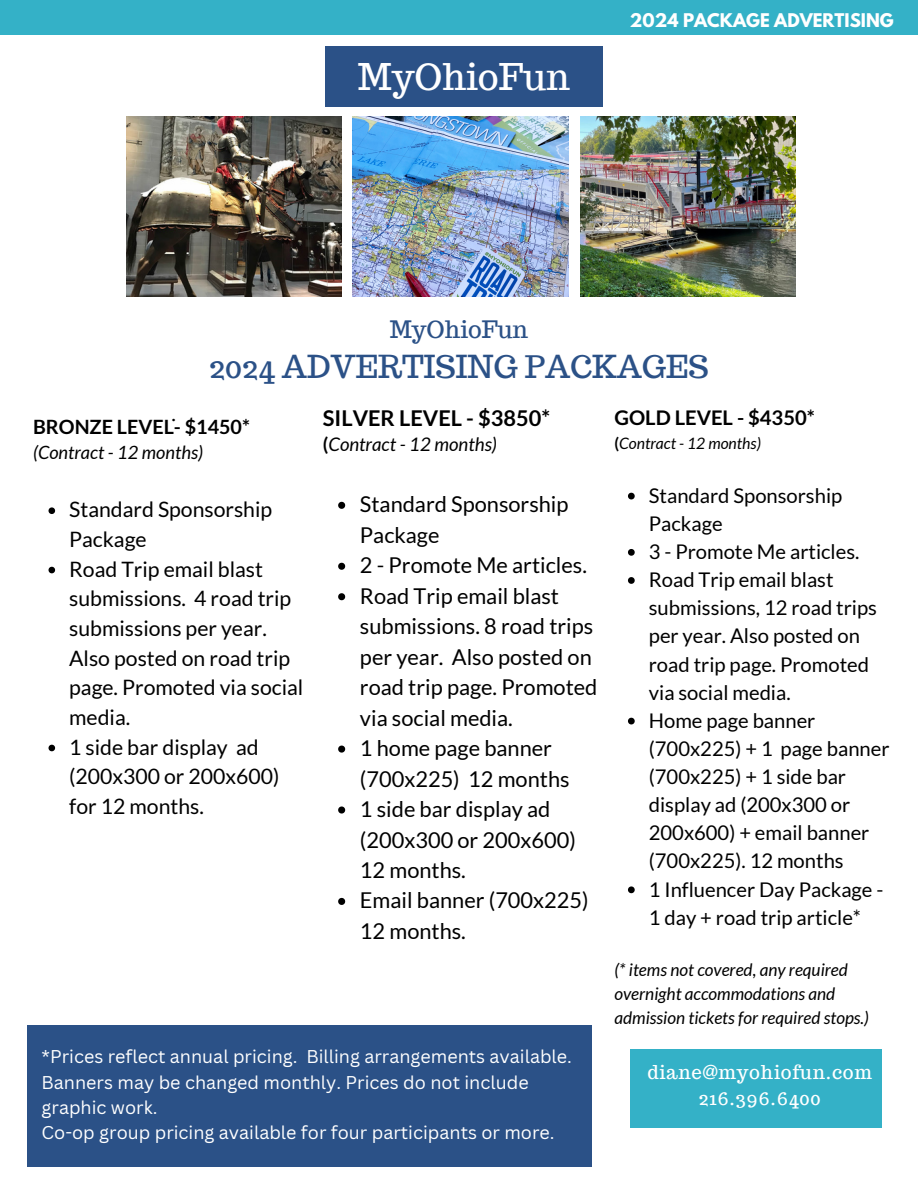
<style>
.page{position:relative;width:918px;height:1188px;background:#fff}
.page>*{position:absolute;margin:0;border:0;box-sizing:border-box;transform-origin:0 0}
.t1{font:36px "Trocchi";color:#fff}
.t2{font:31.05px "Trocchi";color:#2b5187}
.t3{font:23.55px "Trocchi";color:#2b5187}
.t4{font:21.75px/30.5px "Lato";color:#000}
.t5{font:700 21.75px "Lato";color:#000}
.t6{font:21.15px/29.7px "Lato";color:#000}
.t7{font:20.25px/28.2px "Lato";color:#000}
.t8{font:700 20.25px "Lato";color:#000}
.t9{font:700 19.8px "Lato";color:#000}
.t10{font:18.75px/25.8px "Trocchi";letter-spacing:.04em;color:#fff;text-align:center}
.t11{font:italic 18.75px "Lato";color:#000}
.t12{font:italic 18.3px "Lato";color:#000}
.t13{font:18px/25.2px "Canva Sans";color:#fff}
.t14{font:18px "Trocchi";color:#000}
.t15{font:italic 17.25px/23.7px "Lato";color:#000}
.t16{font:700 16.8px "League Spartan";color:#fff}
.t17{font:italic 15.75px "Lato";color:#000}
.s1{font-weight:700;font-style:normal}
</style>
<div class="page">
<div style="left:0;top:0;width:918px;height:35px;background:#34b1c7"></div>
<div style="left:27px;top:1026px;width:565px;height:141px;background:#2b5187"></div>
<div style="left:630px;top:1049px;width:252px;height:79px;background:#34b1c7"></div>
<div style="left:325px;top:46px;width:278px;height:61px;background:#2b5187"></div>
<img style="left:127px;top:117px;width:215px;height:180px">
<img style="left:353px;top:117px;width:216px;height:180px">
<img style="left:580px;top:117px;width:215px;height:180px">
<svg style="left:49px;top:507px;width:6px;height:7px"></svg>
<svg style="left:49px;top:567px;width:6px;height:6px"></svg>
<svg style="left:49px;top:745px;width:6px;height:6px"></svg>
<svg style="left:628px;top:493px;width:7px;height:6px"></svg>
<svg style="left:628px;top:549px;width:7px;height:7px"></svg>
<svg style="left:628px;top:577px;width:7px;height:7px"></svg>
<svg style="left:628px;top:718px;width:7px;height:6px"></svg>
<svg style="left:628px;top:886px;width:7px;height:7px"></svg>
<svg style="left:338px;top:502px;width:7px;height:7px"></svg>
<svg style="left:338px;top:563px;width:7px;height:7px"></svg>
<svg style="left:338px;top:593px;width:7px;height:7px"></svg>
<svg style="left:338px;top:746px;width:7px;height:7px"></svg>
<svg style="left:338px;top:807px;width:7px;height:7px"></svg>
<svg style="left:338px;top:898px;width:7px;height:7px"></svg>
<p class="t1" style="left:358px;top:53px;width:213px">MyOhioFun</p>
<p class="t16" style="left:630px;top:12px;width:265px">2024 PACKAGE ADVERTISING</p>
<h5 class="t3" style="left:390px;top:314px;width:140px">MyOhioFun</h5>
<h5 class="t2" style="left:209px;top:347px;width:501px">2024 ADVERTISING PACKAGES</h5>
<h1 class="t9" style="left:33px;top:414px;width:218px">BRONZE LEVEL- $1450*</h1>
<h1 class="t12" style="left:33px;top:441px;width:172px">(Contract - 12 months)</h1>
<h2 class="t6" style="left:69px;top:494px;width:205px">Standard Sponsorship<br>Package</h2>
<p class="t6" style="left:69px;top:554px;width:236px">Road Trip email blast submissions. 4 road trip submissions per year.<br>Also posted on road trip page. Promoted via social media.</p>
<h4 class="t6" style="left:69px;top:732px;width:212px">1 side bar display ad (200x300 or 200x600) for 12 months.</h4>
<h4 class="t5" style="left:323px;top:404px;width:229px">SILVER LEVEL - $3850*</h4>
<h4 class="t11" style="left:323px;top:433px;width:176px"><span class="s1">(</span>Contract - 12 months)</h4>
<h4 class="t8" style="left:614px;top:405px;width:202px">GOLD LEVEL - $4350*</h4>
<p class="t17" style="left:614px;top:433px;width:148px"><span class="s1">(</span>Contract - 12 months)</p>
<p class="t7" style="left:649px;top:481px;width:195px">Standard Sponsorship<br>Package</p>
<p class="t7" style="left:649px;top:537px;width:212px">3 - Promote Me articles.</p>
<p class="t7" style="left:649px;top:565px;width:230px">Road Trip email blast submissions, 12 road trips per year. Also posted on road trip page. Promoted via social media.</p>
<p class="t7" style="left:649px;top:706px;width:242px">Home page banner (700x225) + 1 page banner (700x225) + 1 side bar display ad (200x300 or<br>200x600) + email banner</p>
<p class="t7" style="left:649px;top:847px;width:236px">(700x225). 12 months<br>1 Influencer Day Package -<br>1 day + road trip article*</p>
<p class="t15" style="left:614px;top:958px;width:256px">(* items not covered, any required overnight accommodations and admission tickets for required stops.)</p>
<h4 class="t14" style="left:171px;top:402px;width:7px">.</h4>
<p class="t4" style="left:360px;top:489px;width:210px">Standard Sponsorship<br>Package</p>
<p class="t4" style="left:360px;top:550px;width:229px">2 - Promote Me articles.</p>
<p class="t4" style="left:360px;top:580px;width:239px">Road Trip email blast submissions. 8 road trips per year. Also posted on road trip page. Promoted via social media.</p>
<p class="t4" style="left:360px;top:732px;width:211px">1 home page banner (700x225) 12 months</p>
<p class="t4" style="left:360px;top:793px;width:218px">1 side bar display ad (200x300 or 200x600)<br>12 months.</p>
<p class="t4" style="left:360px;top:885px;width:230px">Email banner (700x225)<br>12 months.</p>
<p class="t13" style="left:42px;top:1044px;width:532px">*Prices reflect annual pricing. Billing arrangements available.<br>Banners may be changed monthly. Prices do not include graphic work.<br>Co-op group pricing available for four participants or more.</p>
<p class="t10" style="left:647px;top:1059px;width:226px">diane@myohiofun.com<br>216.396.6400</p>
</div>
